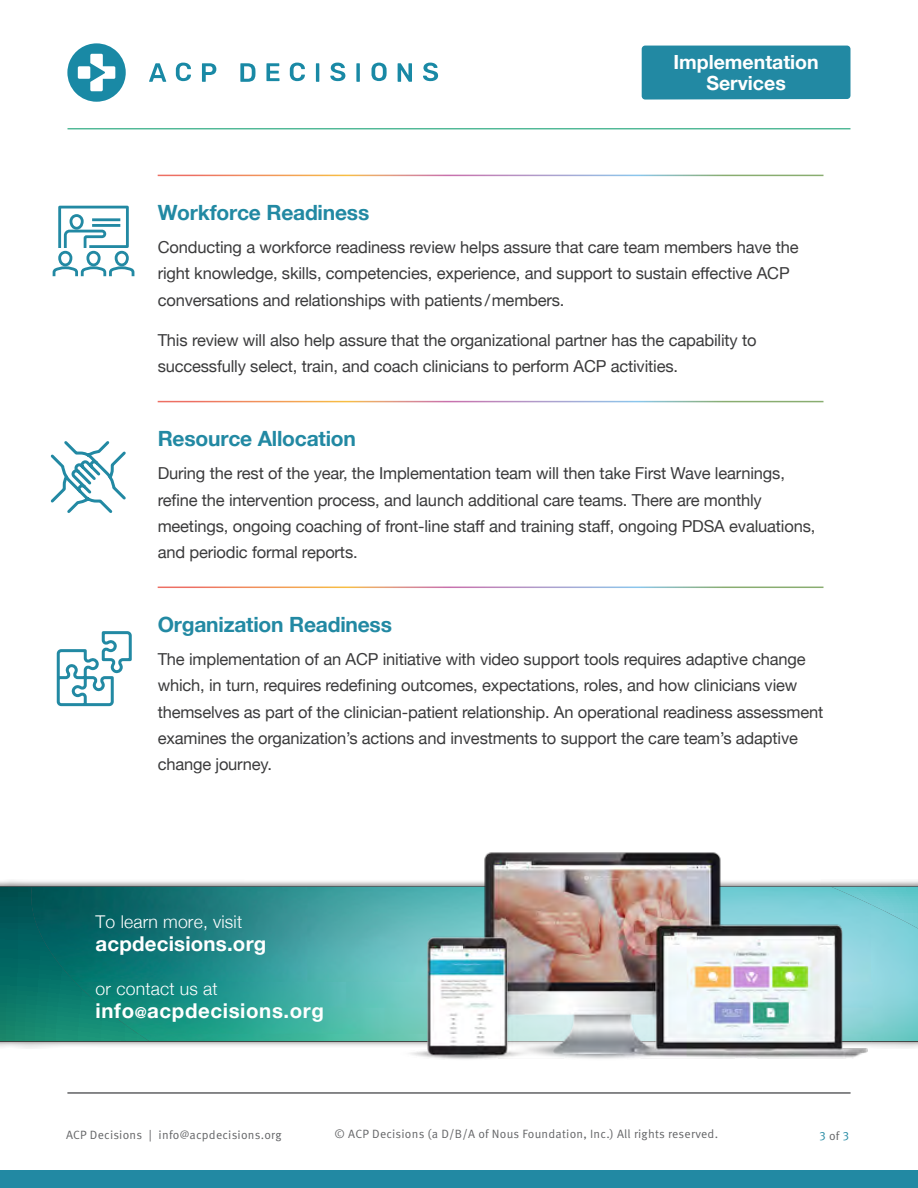
<style>
.page{position:relative;width:918px;height:1188px;background:#fff}
.page>*{position:absolute;margin:0;border:0;box-sizing:border-box;transform-origin:0 0}
.t1{font:700 21px "Helvetica Neue";letter-spacing:-.01em;color:#2289a3}
.t2{font:700 20.4px "Helvetica Neue";letter-spacing:.03em;color:#fff}
.t3{font:700 20.4px "Helvetica Neue";letter-spacing:.01em;color:#fff}
.t4{font:700 19.5px/21px "Helvetica Neue";color:#fff;text-align:center}
.t5{font:300 17.55px "Helvetica Neue";letter-spacing:.01em;color:#fff}
.t6{font:16.5px/26.2px "Helvetica Neue";letter-spacing:-.01em;color:#3b3b3c}
.t7{font:12px "Meta Pro Norm";letter-spacing:.02em;color:#636466}
.t8{font:12px "Meta Pro Norm";color:#2289a3}
.s1{font-size:15px}
.s2{font-size:10.5px}
.s3{color:#636466}
</style>
<div class="page">
<hr style="left:68px;top:1093px;width:782px;height:1px;background:#636466">
<svg style="left:67px;top:43px;width:59px;height:59px"></svg>
<svg style="left:149px;top:63px;width:17px;height:19px"></svg>
<svg style="left:176px;top:63px;width:15px;height:18px"></svg>
<svg style="left:202px;top:63px;width:14px;height:19px"></svg>
<svg style="left:240px;top:63px;width:15px;height:19px"></svg>
<svg style="left:266px;top:63px;width:14px;height:18px"></svg>
<svg style="left:290px;top:63px;width:15px;height:18px"></svg>
<svg style="left:316px;top:63px;width:3px;height:19px"></svg>
<svg style="left:330px;top:63px;width:15px;height:18px"></svg>
<svg style="left:356px;top:63px;width:4px;height:19px"></svg>
<svg style="left:371px;top:63px;width:16px;height:19px"></svg>
<svg style="left:398px;top:63px;width:14px;height:19px"></svg>
<svg style="left:423px;top:63px;width:15px;height:18px"></svg>
<div style="left:642px;top:46px;width:208px;height:54px;background:#2289a3"></div>
<hr style="left:68px;top:129px;width:782px;height:1px;background:#096">
<div style="left:0;top:1171px;width:918px;height:17px;background:#2289a3"></div>
<div style="left:0;top:879px;width:918px;height:170px;background:#231f20;opacity:.75"></div>
<svg style="left:0;top:887px;width:918px;height:154px;background:#117b6e"></svg>
<img style="left:28px;top:887px;width:371px;height:96px">
<img style="left:889px;top:905px;width:29px;height:136px">
<img style="left:75px;top:982px;width:324px;height:27px">
<img style="left:103px;top:1008px;width:296px;height:27px">
<img style="left:138px;top:1034px;width:261px;height:7px">
<img style="left:399px;top:852px;width:490px;height:207px">
<svg style="left:56px;top:631px;width:76px;height:76px"></svg>
<svg style="left:52px;top:205px;width:83px;height:72px"></svg>
<svg style="left:50px;top:441px;width:76px;height:72px"></svg>
<p class="t4" style="left:673px;top:52px;width:147px">Implementation<br>Services</p>
<p class="t1" style="left:158px;top:196px;width:213px">Workforce Readiness</p>
<p class="t6" style="left:158px;top:235px;width:642px">Conducting a workforce readiness review helps assure that care team members have the right knowledge, skills, competencies, experience, and support to sustain effective ACP conversations and relationships with patients /members.</p>
<p class="t6" style="left:158px;top:328px;width:600px">This review will also help assure that the organizational partner has the capability to successfully select, train, and coach clinicians to perform ACP activities.</p>
<p class="t1" style="left:158px;top:422px;width:200px">Resource Allocation</p>
<p class="t6" style="left:158px;top:461px;width:659px">During the rest of the year, the Implementation team will then take First Wave learnings, refine the intervention process, and launch additional care teams. There are monthly meetings, ongoing coaching of front-line staff and training staff, ongoing PDSA evaluations, and periodic formal reports.</p>
<p class="t1" style="left:158px;top:608px;width:236px">Organization Readiness</p>
<p class="t6" style="left:158px;top:647px;width:667px">The implementation of an ACP initiative with video support tools requires adaptive change which, in turn, requires redefining outcomes, expectations, roles, and how clinicians view themselves as part of the clinician-patient relationship. An operational readiness assessment examines the organization’s actions and investments to support the care team’s adaptive change journey.</p>
<p class="t5" style="left:96px;top:908px;width:148px">To learn more, visit</p>
<p class="t3" style="left:96px;top:928px;width:172px">acpdecisions.org</p>
<p class="t5" style="left:96px;top:975px;width:124px">or contact us at</p>
<p class="t2" style="left:96px;top:994px;width:230px">info<span class="s1">@</span>acpdecisions.org</p>
<p class="t7" style="left:335px;top:1125px;width:385px">© ACP Decisions (a D/B/A of Nous Foundation, Inc.) All rights reserved.</p>
<p class="t7" style="left:66px;top:1125px;width:217px">ACP Decisions | info<span class="s2">@</span>acpdecisions.org</p>
<p class="t8" style="left:820px;top:1126px;width:31px">3 <span class="s3">of</span> 3</p>
</div>
